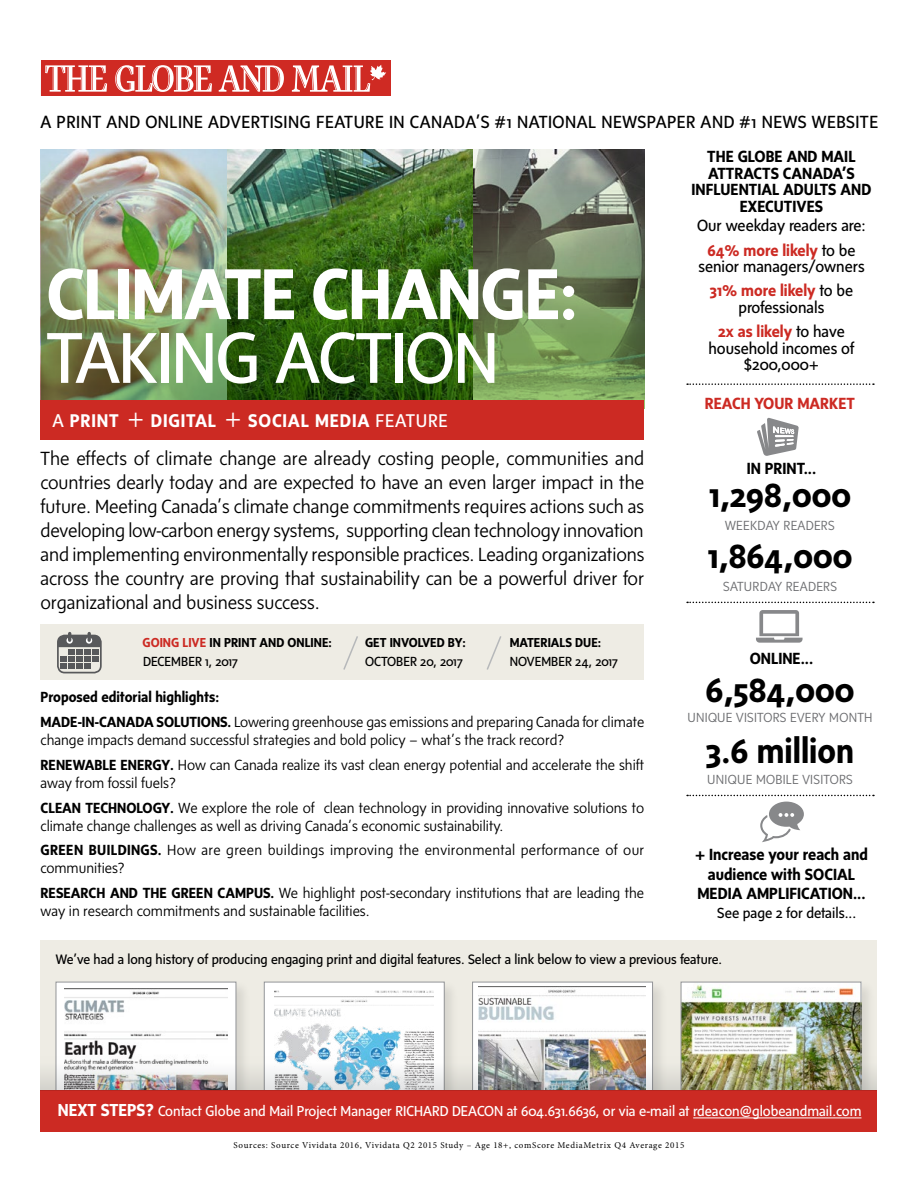
<style>
.page{position:relative;width:918px;height:1188px;background:#fff}
.page>*{position:absolute;margin:0;border:0;box-sizing:border-box;transform-origin:0 0}
.t1{font:700 73.5px "G Msans";letter-spacing:-.02em;color:#fff}
.t2{font:73.5px "G Msans";letter-spacing:-.02em;color:#fff}
.t3{font:700 35.55px "G Msans";color:#000}
.t4{font:300 19.5px/24px "G Msans";letter-spacing:-.005em;color:#000;text-align:justify}
.t5{font:700 18.75px "G Msans";letter-spacing:.04em;color:#fff}
.t6{font:18px "G Msans";letter-spacing:.025em;color:#000}
.t7{font:700 16.5px/16.5px "G Msans";color:#000;text-align:center}
.t8{font:16.5px/24.3px "G Msans";color:#000;text-align:center}
.t9{font:700 16.5px "G Msans";color:#cc2a23}
.t10{font:300 15px/24.8px "G Msans";color:#000}
.t11{font:15px "G Msans";color:#000}
.t12{font:14.7px "G Msans";color:#fff}
.t13{font:13.95px "G Msans";color:#000}
.t14{font:300 13.5px "G Msans";letter-spacing:.02em;color:#6d6e71}
.t15{font:13.5px "G Msans";color:#000}
.t16{font:700 13.35px "G Msans";color:#000}
.t17{font:9px "Minion Pro";letter-spacing:.07em;color:#000}
.s1{font-weight:400}
.s2{font-weight:300;font-size:27.6px}
.s3{color:#cc2a23}
.s4{font-weight:700}
.s5{font-weight:700;color:#cc2a23}
.s6{font-weight:700;font-size:17.7px}
</style>
<div class="page">
<div style="left:40px;top:940px;width:838px;height:155px;background:#eeece4"></div>
<div style="left:679px;top:980px;width:197px;height:136px;background:#000;opacity:.1"></div>
<img style="left:683px;top:984px;width:176px;height:72px">
<div style="left:681px;top:982px;width:180px;height:119px;border:1px solid #939598"></div>
<div style="left:470px;top:980px;width:198px;height:136px;background:#000;opacity:.1"></div>
<div style="left:473px;top:982px;width:180px;height:119px;background:#fff"></div>
<img style="left:479px;top:986px;width:167px;height:70px">
<div style="left:472px;top:982px;width:181px;height:119px;border:1px solid #939598"></div>
<img style="left:41px;top:149px;width:603px;height:251px">
<div style="left:262px;top:980px;width:197px;height:136px;background:#000;opacity:.1"></div>
<div style="left:264px;top:982px;width:180px;height:119px;background:#fff"></div>
<img style="left:274px;top:990px;width:160px;height:66px">
<div style="left:264px;top:982px;width:180px;height:119px;border:1px solid #939598"></div>
<div style="left:54px;top:980px;width:197px;height:136px;background:#000;opacity:.1"></div>
<div style="left:56px;top:982px;width:180px;height:119px;background:#fff"></div>
<img style="left:64px;top:988px;width:164px;height:68px">
<div style="left:56px;top:982px;width:180px;height:119px;border:1px solid #939598"></div>
<div style="left:41px;top:400px;width:603px;height:40px;background:#cc2a23"></div>
<div style="left:41px;top:60px;width:350px;height:36px;background:#cf2a23"></div>
<svg style="left:45px;top:65px;width:341px;height:27px"></svg>
<div style="left:41px;top:624px;width:603px;height:56px;background:#eeece4"></div>
<svg style="left:343px;top:636px;width:15px;height:34px"></svg>
<svg style="left:487px;top:636px;width:14px;height:34px"></svg>
<div style="left:57px;top:635px;width:45px;height:38px;border:2px solid #58595b;border-radius:7px"></div>
<svg style="left:58px;top:634px;width:43px;height:35px"></svg>
<div style="left:40px;top:1091px;width:838px;height:41px;background:#cc2a23"></div>
<hr style="left:693px;top:1118px;width:169px;height:1px;background:#fff">
<img style="left:40px;top:1056px;width:838px;height:35px">
<svg style="left:687px;top:602px;width:187px;height:1px"></svg>
<svg style="left:687px;top:383px;width:187px;height:2px"></svg>
<svg style="left:687px;top:795px;width:187px;height:1px"></svg>
<svg style="left:757px;top:418px;width:42px;height:38px"></svg>
<svg style="left:756px;top:610px;width:47px;height:33px"></svg>
<svg style="left:760px;top:802px;width:44px;height:40px"></svg>
<p class="t6" style="left:41px;top:112px;width:839px">A PRINT AND ONLINE ADVERTISING FEATURE IN CANADA’S #1 NATIONAL NEWSPAPER AND #1 NEWS WEBSITE</p>
<h1 class="t1" style="left:46px;top:252px;width:533px">CLIMATE CHANGE:</h1>
<h1 class="t2" style="left:46px;top:317px;width:454px">TAKING ACTION</h1>
<p class="t5" style="left:53px;top:410px;width:397px"><span class="s1">A</span> PRINT <span class="s2">+</span> DIGITAL <span class="s2">+</span> SOCIAL MEDIA <span class="s1">FEATURE</span></p>
<p class="t4" style="left:40px;top:447px;width:606px">The effects of climate change are already costing people, communities and countries dearly today and are expected to have an even larger impact in the future. Meeting Canada’s climate change commitments requires actions such as developing low-carbon energy systems, supporting clean technology innovation and implementing environmentally responsible practices. Leading organizations across the country are proving that sustainability can be a powerful driver for organizational and business success.</p>
<p class="t16" style="left:143px;top:634px;width:191px"><span class="s3">GOING LIVE</span> IN PRINT AND ONLINE:</p>
<p class="t15" style="left:143px;top:654px;width:97px">DECEMBER 1, 2017</p>
<p class="t15" style="left:365px;top:654px;width:99px">OCTOBER 20, 2017</p>
<p class="t15" style="left:510px;top:654px;width:110px">NOVEMBER 24, 2017</p>
<p class="t16" style="left:365px;top:634px;width:102px">GET INVOLVED BY:</p>
<p class="t16" style="left:510px;top:634px;width:93px">MATERIALS DUE:</p>
<p class="t10" style="left:40px;top:685px;width:605px"><span class="s4">Proposed editorial highlights:<br>MADE-IN-CANADA SOLUTIONS.</span> Lowering greenhouse gas emissions and preparing Canada for climate</p>
<p class="t10" style="left:40px;top:728px;width:605px">change impacts demand successful strategies and bold policy – what’s the track record?<br><span class="s4">RENEWABLE ENERGY.</span> How can Canada realize its vast clean energy potential and accelerate the shift</p>
<p class="t10" style="left:40px;top:770px;width:605px">away from fossil fuels?<br><span class="s4">CLEAN TECHNOLOGY.</span> We explore the role of clean technology in providing innovative solutions to</p>
<p class="t10" style="left:40px;top:813px;width:605px">climate change challenges as well as driving Canada’s economic sustainability.<br><span class="s4">GREEN BUILDINGS.</span> How are green buildings improving the environmental performance of our</p>
<p class="t10" style="left:40px;top:856px;width:605px">communities?<br><span class="s4">RESEARCH AND THE GREEN CAMPUS.</span> We highlight post-secondary institutions that are leading the</p>
<p class="t10" style="left:40px;top:899px;width:331px">way in research commitments and sustainable facilities.</p>
<p class="t7" style="left:692px;top:148px;width:181px">THE GLOBE AND MAIL<br>ATTRACTS CANADA’S<br>INFLUENTIAL ADULTS AND<br>EXECUTIVES</p>
<p class="t8" style="left:697px;top:214px;width:170px">Our weekday readers are:<br><span class="s5">64% more likely</span> to be</p>
<p class="t8" style="left:698px;top:254px;width:168px">senior managers/owners<br><span class="s5">31% more likely</span> to be</p>
<p class="t8" style="left:718px;top:295px;width:128px">professionals<br><span class="s5">2x as likely</span> to have</p>
<p class="t8" style="left:708px;top:340px;width:148px;line-height:16.5px">household incomes of $200,000+</p>
<p class="t9" style="left:705px;top:394px;width:152px">REACH YOUR MARKET</p>
<p class="t7" style="left:747px;top:460px;width:71px">IN PRINT...</p>
<h2 class="t3" style="left:709px;top:475px;width:144px">1,298,000</h2>
<p class="t14" style="left:725px;top:518px;width:111px">WEEKDAY READERS</p>
<h2 class="t3" style="left:708px;top:535px;width:146px">1,864,000</h2>
<p class="t14" style="left:723px;top:579px;width:115px">SATURDAY READERS</p>
<p class="t7" style="left:750px;top:650px;width:65px">ONLINE...</p>
<h2 class="t3" style="left:706px;top:670px;width:151px">6,584,000</h2>
<p class="t14" style="left:688px;top:710px;width:187px">UNIQUE VISITORS EVERY MONTH</p>
<h2 class="t3" style="left:706px;top:731px;width:150px">3.6 million</h2>
<p class="t14" style="left:707px;top:772px;width:147px">UNIQUE MOBILE VISITORS</p>
<p class="t7" style="left:695px;top:845px;width:174px;line-height:19.5px">+ Increase your reach and audience with SOCIAL<br>MEDIA AMPLIFICATION...</p>
<p class="t11" style="left:717px;top:904px;width:140px">See page 2 for details...</p>
<p class="t13" style="left:56px;top:952px;width:668px">We’ve had a long history of producing engaging print and digital features. Select a link below to view a previous feature.</p>
<p class="t12" style="left:58px;top:1103px;width:805px"><span class="s6">NEXT STEPS?</span> Contact Globe and Mail Project Manager RICHARD DEACON at 604.631.6636, or via e-mail at rdeacon@globeandmail.com</p>
<p class="t17" style="left:234px;top:1139px;width:452px">Sources: Source Vividata 2016, Vividata Q2 2015 Study – Age 18+, comScore MediaMetrix Q4 Average 2015</p>
</div>
